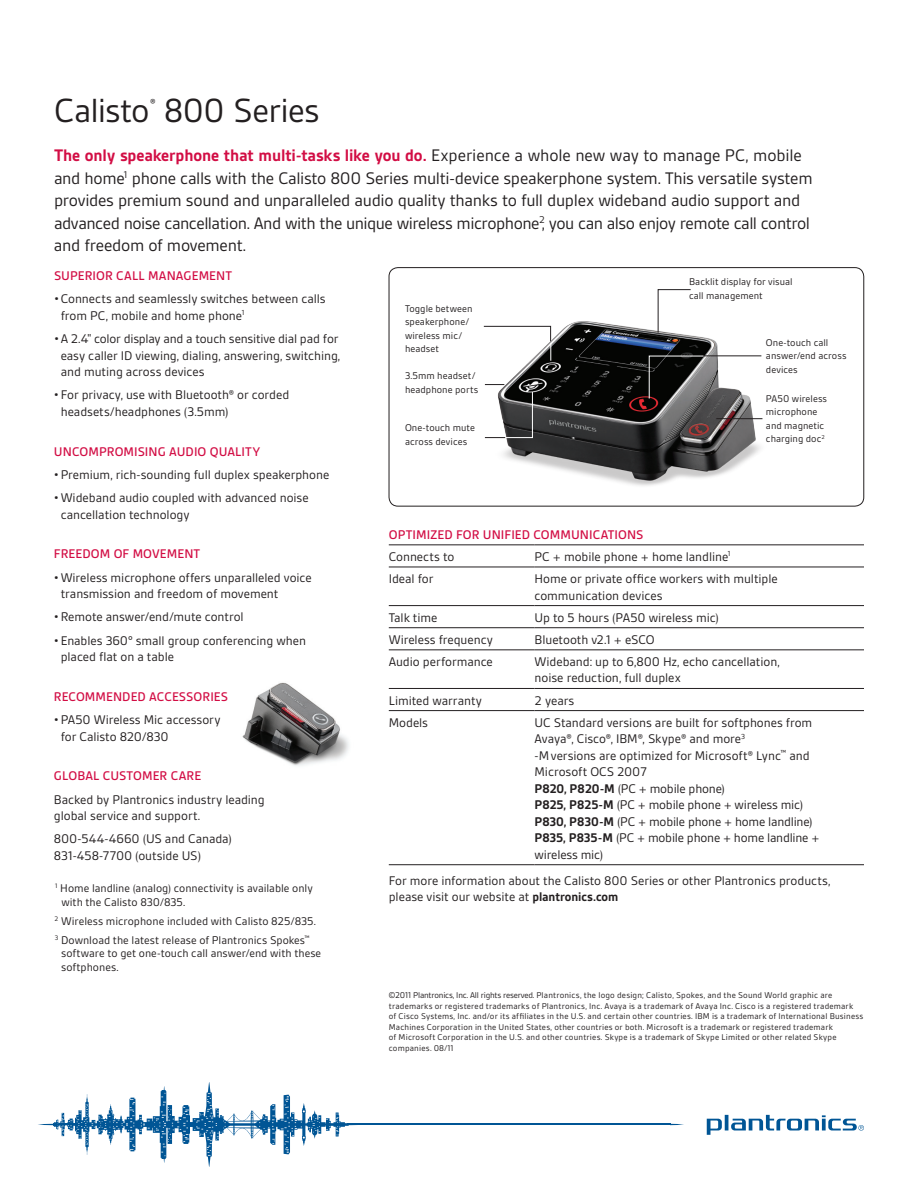
<style>
.page{position:relative;width:918px;height:1188px;background:#fff}
.page>*{position:absolute;margin:0;border:0;box-sizing:border-box;transform-origin:0 0}
.t1{font:36px "Gesta";letter-spacing:-.02em;color:#231f20}
.t2{font:18px/22.5px "Gesta";letter-spacing:-.02em;color:#231f20}
.t3{font:13.95px "Gesta";color:#231f20}
.t4{font:13.5px/16.5px "Gesta";letter-spacing:-.005em;color:#231f20}
.t5{font:500 13.5px "Gesta";letter-spacing:.005em;color:#d20d44}
.t6{font:12px/13.5px "Gesta";color:#231f20}
.t7{font:10.5px/13.5px "Gesta";letter-spacing:.005em;color:#231f20}
.t8{font:9px/10.5px "Gesta";letter-spacing:.02em;color:#231f20}
.s1{font-weight:700;color:#d20d44}
.s2{font-weight:700}
</style>
<div class="page">
<svg style="left:707px;top:1115px;width:157px;height:20px"></svg>
<hr style="left:348px;top:1124px;width:224px;height:1px;background:#005595">
<hr style="left:425px;top:1124px;width:245px;height:1px;background:#005595">
<svg style="left:670px;top:1124px;width:14px;height:1px"></svg>
<svg style="left:38px;top:1082px;width:327px;height:85px"></svg>
<img style="left:484px;top:291px;width:279px;height:195px">
<img style="left:242px;top:682px;width:107px;height:84px">
<div style="left:389px;top:267px;width:475px;height:240px;border:1px solid #231f20;border-radius:9px"></div>
<hr style="left:389px;top:545px;width:146px;height:1px;background:#231f20">
<hr style="left:535px;top:545px;width:329px;height:1px;background:#231f20">
<hr style="left:389px;top:567px;width:146px;height:1px;background:#231f20">
<hr style="left:535px;top:567px;width:329px;height:1px;background:#231f20">
<hr style="left:389px;top:605px;width:146px;height:1px;background:#231f20">
<hr style="left:535px;top:605px;width:329px;height:1px;background:#231f20">
<hr style="left:389px;top:627px;width:146px;height:1px;background:#231f20">
<hr style="left:535px;top:627px;width:329px;height:1px;background:#231f20">
<hr style="left:389px;top:650px;width:146px;height:1px;background:#231f20">
<hr style="left:535px;top:650px;width:329px;height:1px;background:#231f20">
<hr style="left:389px;top:688px;width:146px;height:1px;background:#231f20">
<hr style="left:535px;top:688px;width:329px;height:1px;background:#231f20">
<hr style="left:389px;top:710px;width:146px;height:1px;background:#231f20">
<hr style="left:535px;top:710px;width:329px;height:1px;background:#231f20">
<hr style="left:389px;top:864px;width:146px;height:1px;background:#231f20">
<hr style="left:535px;top:864px;width:329px;height:1px;background:#231f20">
<svg style="left:649px;top:356px;width:55px;height:43px;background:#383837"></svg>
<svg style="left:658px;top:289px;width:33px;height:44px"></svg>
<svg style="left:485px;top:384px;width:19px;height:1px"></svg>
<hr style="left:716px;top:418px;width:46px;height:1px;background:#231f20">
<svg style="left:485px;top:392px;width:48px;height:46px"></svg>
<svg style="left:483px;top:326px;width:69px;height:35px"></svg>
<hr style="left:704px;top:356px;width:57px;height:1px;background:#231f20">
<h1 class="t1" style="left:54px;top:92px;width:267px">Calisto 800 Series</h1>
<p class="t3" style="left:150px;top:96px;width:7px">®</p>
<p class="t2" style="left:54px;top:144px;width:760px"><span class="s1">The only speakerphone that multi-tasks like you do.</span> Experience a whole new way to manage PC, mobile and home<sup>1</sup> phone calls with the Calisto 800 Series multi-device speakerphone system. This versatile system provides premium sound and unparalleled audio quality thanks to full duplex wideband audio support and advanced noise cancellation. And with the unique wireless microphone<sup>2</sup>, you can also enjoy remote call control and freedom of movement.</p>
<p class="t5" style="left:54px;top:269px;width:180px">SUPERIOR CALL MANAGEMENT</p>
<p class="t4" style="left:61px;top:291px;width:266px;text-indent:-7px">• Connects and seamlessly switches between calls from PC, mobile and home phone<sup>1</sup></p>
<p class="t4" style="left:61px;top:331px;width:281px;text-indent:-7px">• A 2.4" color display and a touch sensitive dial pad for easy caller ID viewing, dialing, answering, switching, and muting across devices</p>
<p class="t4" style="left:61px;top:387px;width:230px;text-indent:-7px">• For privacy, use with Bluetooth® or corded headsets/headphones (3.5mm)</p>
<p class="t5" style="left:54px;top:444px;width:18px">UNCOMPROMISING</p>
<p class="t5" style="left:169px;top:444px;width:57px">AUDIO QUALIT</p>
<p class="t5" style="left:252px;top:444px;width:9px">Y</p>
<p class="t4" style="left:54px;top:466px;width:277px">• Premium, rich-sounding full duplex speakerphone</p>
<p class="t4" style="left:61px;top:490px;width:250px;text-indent:-7px">• Wideband audio coupled with advanced noise cancellation technology</p>
<p class="t5" style="left:54px;top:547px;width:148px">FREEDOM OF MOVEMENT</p>
<p class="t4" style="left:61px;top:569px;width:253px;text-indent:-7px">• Wireless microphone offers unparalleled voice transmission and freedom of movement</p>
<p class="t4" style="left:54px;top:609px;width:191px">• Remote answer/end/mute control</p>
<p class="t4" style="left:61px;top:632px;width:247px;text-indent:-7px">• Enables 360° small group conferencing when placed flat on a table</p>
<p class="t5" style="left:54px;top:690px;width:18px">RECOMMEN</p>
<p class="t5" style="left:122px;top:690px;width:43px">DED ACCESSORIES</p>
<p class="t4" style="left:61px;top:712px;width:161px;text-indent:-7px">• PA50 Wireless Mic accessory for Calisto 820/830</p>
<p class="t5" style="left:54px;top:769px;width:149px">GLOBAL CUSTOMER CARE</p>
<p class="t4" style="left:54px;top:791px;width:212px">Backed by Plantronics industry leading global service and support.</p>
<p class="t4" style="left:54px;top:831px;width:179px">800-544-4660 (US and Canada)<br>831-458-7700 (outside US)</p>
<p class="t6" style="left:61px;top:882px;width:253px;text-indent:-6px"><sup>1</sup> Home landline (analog) connectivity is available only with the Calisto 830/835.</p>
<p class="t6" style="left:55px;top:912px;width:263px;line-height:18.9px"><sup>2</sup> Wireless microphone included with Calisto 825/835.<br><sup>3</sup> Download the latest release of Plantronics Spokes<sup>™</sup></p>
<p class="t6" style="left:61px;top:947px;width:262px">software to get one-touch call answer/end with these softphones.</p>
<p class="t7" style="left:405px;top:302px;width:69px">Toggle between speakerphone/ wireless mic/ headset</p>
<p class="t7" style="left:405px;top:369px;width:75px">3.5mm headset/ headphone ports</p>
<p class="t7" style="left:405px;top:421px;width:72px">One-touch mute across devices</p>
<p class="t7" style="left:689px;top:275px;width:105px">Backlit display for visual call management</p>
<p class="t7" style="left:766px;top:336px;width:82px">One-touch call answer/end across devices</p>
<p class="t7" style="left:766px;top:391px;width:63px">PA50 wireless microphone and magnetic charging doc<sup>2</sup></p>
<p class="t5" style="left:389px;top:528px;width:256px">OPTIMIZED FOR UNIFIED COMMUNICATIONS</p>
<p class="t4" style="left:389px;top:548px;width:67px">Connects to</p>
<p class="t4" style="left:535px;top:548px;width:198px">PC + mobile phone + home landline<sup>1</sup></p>
<p class="t4" style="left:389px;top:571px;width:46px">Ideal for</p>
<p class="t4" style="left:535px;top:571px;width:245px">Home or private office workers with multiple communication devices</p>
<p class="t4" style="left:389px;top:609px;width:50px">Talk time</p>
<p class="t4" style="left:535px;top:609px;width:186px">Up to 5 hours (PA50 wireless mic)</p>
<p class="t4" style="left:389px;top:631px;width:106px">Wireless frequency</p>
<p class="t4" style="left:535px;top:631px;width:122px">Bluetooth v2.1 + eSCO</p>
<p class="t4" style="left:389px;top:653px;width:106px">Audio performance</p>
<p class="t4" style="left:535px;top:653px;width:247px">Wideband: up to 6,800 Hz, echo cancellation, noise reduction, full duplex</p>
<p class="t4" style="left:389px;top:692px;width:95px">Limited warranty</p>
<p class="t4" style="left:535px;top:692px;width:41px">2 years</p>
<p class="t4" style="left:389px;top:714px;width:41px">Models</p>
<p class="t4" style="left:535px;top:714px;width:286px">UC Standard versions are built for softphones from Avaya®, Cisco®, IBM®, Skype® and more<sup>3<br></sup>-Mversions are optimized for Microsoft® Lync<sup>™</sup> and Microsoft OCS 2007<br><span class="s2">P820, P820-M</span> (PC + mobile phone)<br><span class="s2">P825, P825-M</span> (PC + mobile phone + wireless mic)<br><span class="s2">P830, P830-M</span> (PC + mobile phone + home landline)<br><span class="s2">P835, P835-M</span> (PC + mobile phone + home landline + wireless mic)</p>
<p class="t4" style="left:389px;top:872px;width:443px">For more information about the Calisto 800 Series or other Plantronics products, please visit our website at <span class="s2">plantronics.com</span></p>
<p class="t8" style="left:389px;top:990px;width:476px">©2011 Plantronics, Inc. All rights reserved. Plantronics, the logo design; Calisto, Spokes, and the Sound World graphic are trademarks or registered trademarks of Plantronics, Inc. Avaya is a trademark of Avaya Inc. Cisco is a registered trademark<br>of Cisco Systems, Inc. and/or its affiliates in the U.S. and certain other countries. IBM is a trademark of International Business Machines Corporation in the United States, other countries or both. Microsoft is a trademark or registered trademark<br>of Microsoft Corporation in the U.S. and other countries. Skype is a trademark of Skype Limited or other related Skype companies. 08/11</p>
</div>
